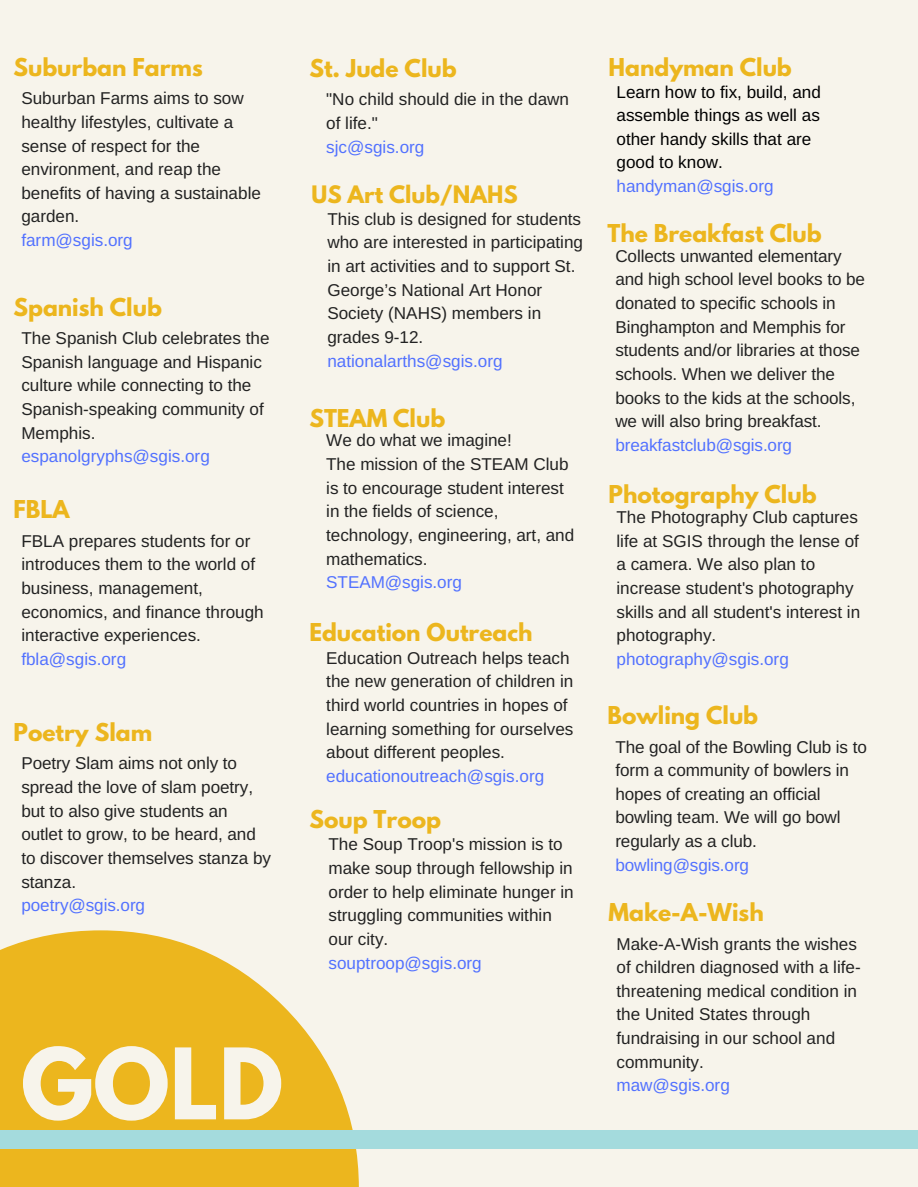
<style>
.page{position:relative;width:918px;height:1187px;background:#fff}
.page>*{position:absolute;margin:0;border:0;box-sizing:border-box;transform-origin:0 0}
.t1{font:700 87.15px "League Spartan";color:#f7f4eb}
.t2{font:700 21.75px "League Spartan";color:#ecb61e}
.t3{font:700 21.3px "League Spartan";color:#ecb61e}
.t4{font:17.1px/23.7px "Arimo";color:#222}
.t5{font:17.1px "Arimo";color:#5271ff}
.t6{font:17.1px/23.7px "Arimo";color:#000}
</style>
<div class="page">
<div style="left:0;top:0;width:918px;height:1186px;background:#f7f4eb"></div>
<svg style="left:0;top:930px;width:359px;height:256px;fill:#ecb61e"></svg>
<div style="left:0;top:1130px;width:918px;height:18px;background:#a4dbdd"></div>
<p class="t2" style="left:14px;top:57px;width:191px">Suburban Farms</p>
<p class="t4" style="left:21px;top:86px;width:241px">Suburban Farms aims to sow healthy lifestyles, cultivate a sense of respect for the environment, and reap the benefits of having a sustainable garden.</p>
<p class="t5" style="left:21px;top:231px;width:113px">farm@sgis.org</p>
<p class="t2" style="left:14px;top:296px;width:150px">Spanish Club</p>
<p class="t4" style="left:21px;top:326px;width:250px">The Spanish Club celebrates the<br>Spanish language and Hispanic culture while connecting to the<br>Spanish-speaking community of<br>Memphis.</p>
<p class="t5" style="left:21px;top:447px;width:190px">espanolgryphs@sgis.org</p>
<p class="t2" style="left:14px;top:499px;width:58px">FBLA</p>
<p class="t4" style="left:21px;top:529px;width:244px">FBLA prepares students for or introduces them to the world of business, management, economics, and finance through interactive experiences.</p>
<p class="t5" style="left:21px;top:649px;width:106px">fbla@sgis.org</p>
<p class="t2" style="left:14px;top:721px;width:140px">Poetry Slam</p>
<p class="t4" style="left:21px;top:751px;width:251px">Poetry Slam aims not only to spread the love of slam poetry, but to also give students an outlet to grow, to be heard, and to discover themselves stanza by stanza.</p>
<p class="t5" style="left:21px;top:895px;width:125px">poetry@sgis.org</p>
<h1 class="t1" style="left:21px;top:1040px;width:264px">GOLD</h1>
<p class="t2" style="left:309px;top:58px;width:149px">St. Jude Club</p>
<p class="t4" style="left:326px;top:88px;width:244px">"No child should die in the dawn of life."</p>
<p class="t5" style="left:326px;top:137px;width:100px">sjc@sgis.org</p>
<p class="t3" style="left:312px;top:184px;width:208px">US Art Club/NAHS</p>
<p class="t4" style="left:327px;top:207px;width:257px">This club is designed for students who are interested in participating in art activities and to support St.<br>George’s National Art Honor<br>Society (NAHS) members in grades 9-12.</p>
<p class="t5" style="left:327px;top:351px;width:177px">nationalarths@sgis.org</p>
<p class="t2" style="left:309px;top:408px;width:137px">STEAM Club</p>
<p class="t4" style="left:326px;top:428px;width:250px">We do what we imagine!<br>The mission of the STEAM Club is to encourage student interest in the fields of science, technology, engineering, art, and mathematics.</p>
<p class="t5" style="left:326px;top:573px;width:137px">STEAM@sgis.org</p>
<p class="t2" style="left:309px;top:621px;width:225px">Education Outreach</p>
<p class="t4" style="left:326px;top:646px;width:249px">Education Outreach helps teach the new generation of children in third world countries in hopes of learning something for ourselves about different peoples.</p>
<p class="t5" style="left:326px;top:766px;width:219px">educationoutreach@sgis.org</p>
<p class="t2" style="left:309px;top:808px;width:133px">Soup Troop</p>
<p class="t4" style="left:328px;top:832px;width:247px">The Soup Troop's mission is to make soup through fellowship in order to help eliminate hunger in struggling communities within our city.</p>
<p class="t5" style="left:328px;top:953px;width:155px">souptroop@sgis.org</p>
<p class="t2" style="left:609px;top:57px;width:185px">Handyman Club</p>
<p class="t6" style="left:616px;top:80px;width:206px">Learn how to fix, build, and assemble things as well as other handy skills that are good to know.</p>
<p class="t5" style="left:616px;top:177px;width:159px">handyman@sgis.org</p>
<p class="t2" style="left:608px;top:222px;width:216px">The Breakfast Club</p>
<p class="t4" style="left:615px;top:244px;width:251px">Collects unwanted elementary and high school level books to be donated to specific schools in<br>Binghampton and Memphis for students and/or libraries at those schools. When we deliver the books to the kids at the schools, we will also bring breakfast.</p>
<p class="t5" style="left:615px;top:435px;width:178px">breakfastclub@sgis.org</p>
<p class="t2" style="left:609px;top:483px;width:209px">Photography Club</p>
<p class="t4" style="left:616px;top:505px;width:245px">The Photography Club captures life at SGIS through the lense of a camera. We also plan to increase student's photography skills and all student's interest in photography.</p>
<p class="t5" style="left:616px;top:649px;width:174px">photography@sgis.org</p>
<p class="t2" style="left:608px;top:705px;width:152px">Bowling Club</p>
<p class="t4" style="left:615px;top:734px;width:253px">The goal of the Bowling Club is to form a community of bowlers in hopes of creating an official bowling team. We will go bowl regularly as a club.</p>
<p class="t5" style="left:615px;top:855px;width:135px">bowling@sgis.org</p>
<p class="t2" style="left:609px;top:901px;width:157px">Make-A-Wish</p>
<p class="t4" style="left:616px;top:931px;width:246px">Make-A-Wish grants the wishes of children diagnosed with a life&shy;threatening medical condition in the United States through fundraising in our school and community.</p>
<p class="t5" style="left:616px;top:1075px;width:115px">maw@sgis.org</p>
</div>
